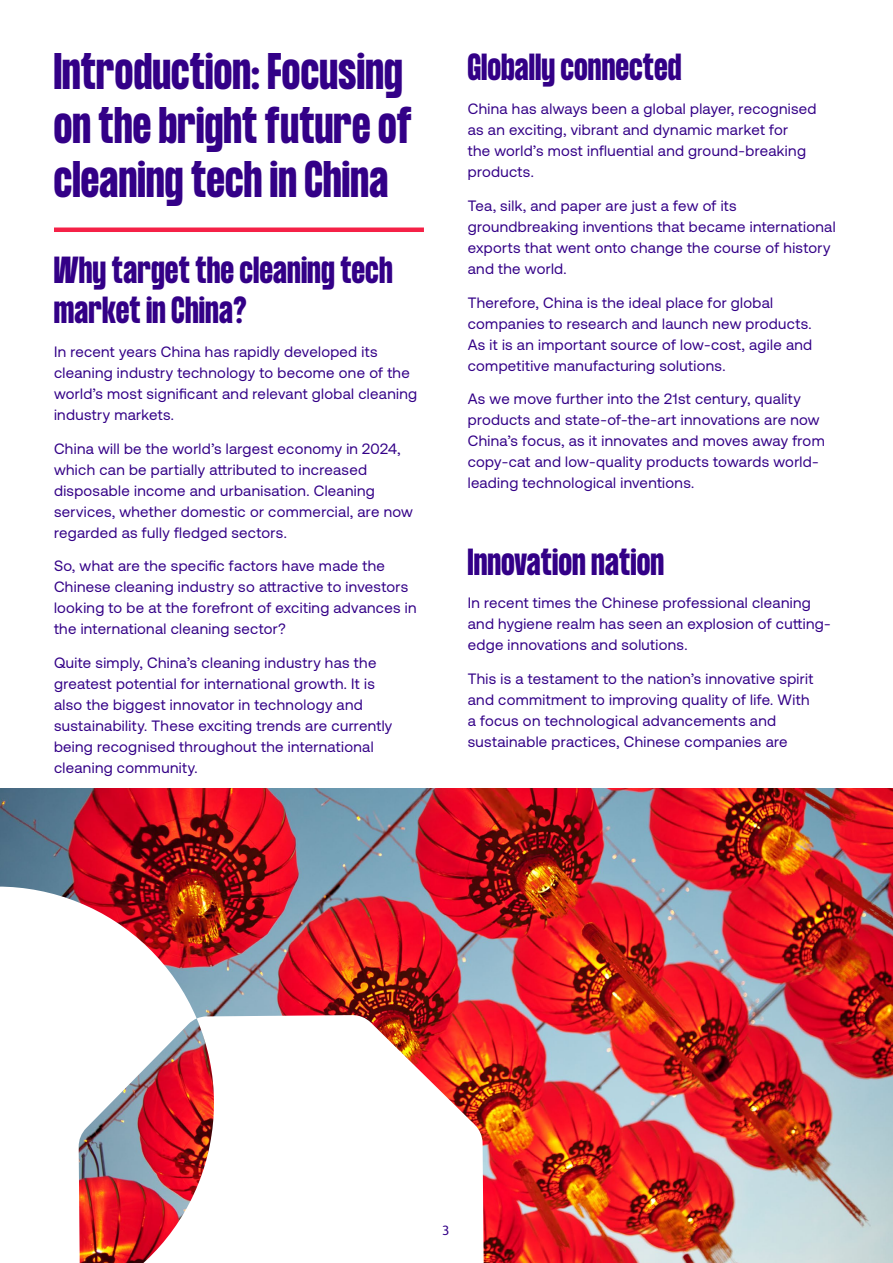
<style>
.page{position:relative;width:893px;height:1263px;background:#fff}
.page>*{position:absolute;margin:0;border:0;box-sizing:border-box;transform-origin:0 0}
.t1{font:700 45px/54px "Formula Condensed";letter-spacing:.02em;color:#330087}
.t2{font:700 33px/39.6px "Formula Condensed";letter-spacing:.02em;color:#330087}
.t3{font:15px/21px "Aeonik";letter-spacing:.025em;color:#330087}
.t4{font:13.5px "FS Albert Pro";color:#330087}
</style>
<div class="page">
<img style="left:0;top:789px;width:893px;height:474px">
<svg style="left:197px;top:1015px;width:287px;height:248px"></svg>
<svg style="left:0;top:857px;width:197px;height:406px"></svg>
<div style="left:54px;top:227px;width:370px;height:5px;background:#f52147"></div>
<h1 class="t1" style="left:54px;top:47px;width:359px">Introduction: Focusing on the bright future of cleaning tech in China</h1>
<h2 class="t2" style="left:54px;top:252px;width:340px">Why target the cleaning tech market in China?</h2>
<p class="t3" style="left:54px;top:341px;width:365px">In recent years China has rapidly developed its cleaning industry technology to become one of the world’s most significant and relevant global cleaning industry markets.</p>
<p class="t3" style="left:54px;top:438px;width:360px">China will be the world’s largest economy in 2024, which can be partially attributed to increased disposable income and urbanisation. Cleaning services, whether domestic or commercial, are now regarded as fully fledged sectors.</p>
<p class="t3" style="left:54px;top:556px;width:364px">So, what are the specific factors have made the Chinese cleaning industry so attractive to investors looking to be at the forefront of exciting advances in the international cleaning sector?</p>
<p class="t3" style="left:54px;top:652px;width:340px">Quite simply, China’s cleaning industry has the greatest potential for international growth. It is also the biggest innovator in technology and sustainability. These exciting trends are currently being recognised throughout the international cleaning community.</p>
<h2 class="t2" style="left:468px;top:49px;width:215px">Globally connected</h2>
<p class="t3" style="left:468px;top:98px;width:350px">China has always been a global player, recognised as an exciting, vibrant and dynamic market for<br>the world’s most influential and ground-breaking products.</p>
<p class="t3" style="left:468px;top:195px;width:369px">Tea, silk, and paper are just a few of its groundbreaking inventions that became international exports that went onto change the course of history and the world.</p>
<p class="t3" style="left:468px;top:292px;width:346px">Therefore, China is the ideal place for global companies to research and launch new products.<br>As it is an important source of low-cost, agile and competitive manufacturing solutions.</p>
<p class="t3" style="left:468px;top:389px;width:358px">As we move further into the 21st century, quality products and state-of-the-art innovations are now China’s focus, as it innovates and moves away from copy-cat and low-quality products towards world&shy;leading technological inventions.</p>
<h2 class="t2" style="left:468px;top:543px;width:198px">Innovation nation</h2>
<p class="t3" style="left:468px;top:593px;width:364px">In recent times the Chinese professional cleaning and hygiene realm has seen an explosion of cutting&shy;edge innovations and solutions.</p>
<p class="t3" style="left:468px;top:668px;width:347px">This is a testament to the nation’s innovative spirit and commitment to improving quality of life. With a focus on technological advancements and sustainable practices, Chinese companies are</p>
<p class="t4" style="left:442px;top:1221px;width:9px">3</p>
</div>
